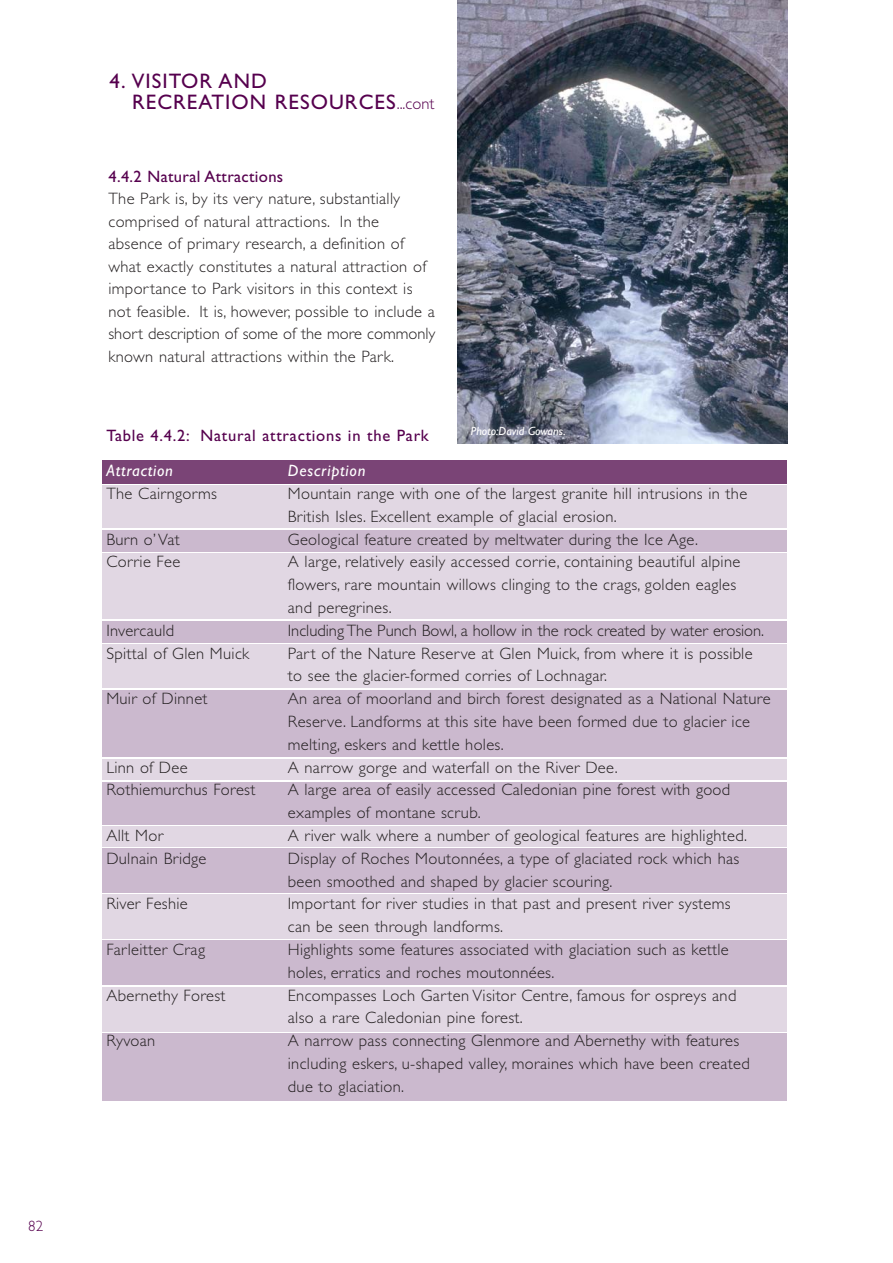
<style>
.page{position:relative;width:893px;height:1263px;background:#fff}
.page>*{position:absolute;margin:0;border:0;box-sizing:border-box;transform-origin:0 0}
.t1{font:21px/21px "Gill Sans";letter-spacing:.05em;color:#56004e}
.t2{font:300 16.5px/22.8px "Gill Sans";letter-spacing:.02em;color:#231f20}
.t3{font:300 16.5px "Gill Sans";color:#231f20}
.t4{font:16.5px "Gill Sans";letter-spacing:.045em;color:#56004e}
.t5{font:16.5px "Gill Sans";letter-spacing:.02em;color:#56004e}
.t6{font:italic 16.5px "Gill Sans";letter-spacing:.045em;color:#fff}
.t7{font:300 15px "Gill Sans";color:#56004e}
.t8{font:italic 12px "Gill Sans";color:#fff}
.s1{font-weight:300;font-size:16.5px}
</style>
<div class="page">
<img style="left:458px;top:0;width:329px;height:444px">
<div style="left:102px;top:485px;width:685px;height:21px;background:#e1d7e3"></div>
<div style="left:102px;top:460px;width:685px;height:23px;background:#7a4476"></div>
<div style="left:102px;top:530px;width:685px;height:21px;background:#cbb9ce"></div>
<div style="left:102px;top:503px;width:685px;height:24px;background:#e1d7e3"></div>
<div style="left:102px;top:575px;width:685px;height:21px;background:#e1d7e3"></div>
<div style="left:102px;top:553px;width:685px;height:25px;background:#e1d7e3"></div>
<div style="left:102px;top:621px;width:685px;height:22px;background:#cbb9ce"></div>
<div style="left:102px;top:592px;width:685px;height:27px;background:#e1d7e3"></div>
<div style="left:102px;top:666px;width:685px;height:22px;background:#e1d7e3"></div>
<div style="left:102px;top:644px;width:685px;height:25px;background:#e1d7e3"></div>
<div style="left:102px;top:690px;width:685px;height:66px;background:#cbb9ce"></div>
<div style="left:102px;top:782px;width:685px;height:42px;background:#cbb9ce"></div>
<div style="left:102px;top:759px;width:685px;height:20px;background:#e1d7e3"></div>
<div style="left:102px;top:826px;width:685px;height:20px;background:#e1d7e3"></div>
<div style="left:102px;top:849px;width:685px;height:44px;background:#cbb9ce"></div>
<div style="left:102px;top:895px;width:685px;height:44px;background:#e1d7e3"></div>
<div style="left:102px;top:941px;width:685px;height:44px;background:#cbb9ce"></div>
<div style="left:102px;top:987px;width:685px;height:45px;background:#e1d7e3"></div>
<div style="left:102px;top:1033px;width:685px;height:67px;background:#cbb9ce"></div>
<p class="t7" style="left:28px;top:1220px;width:16px">82</p>
<p class="t1" style="left:132px;top:73px;width:304px;text-indent:-22px">4. VISITOR AND<br>RECREATION RESOURCES<span class="s1">...cont</span></p>
<p class="t5" style="left:108px;top:170px;width:176px">4.4.2 Natural Attractions</p>
<p class="t2" style="left:108px;top:189px;width:328px">The Park is, by its very nature, substantially comprised of natural attractions. In the absence of primary research, a definition of what exactly constitutes a natural attraction of importance to Park visitors in this context is not feasible. It is, however, possible to include a short description of some of the more commonly known natural attractions within the Park.</p>
<p class="t8" style="left:471px;top:427px;width:96px">Photo:David Gowans.</p>
<p class="t4" style="left:106px;top:430px;width:324px">Table 4.4.2: Natural attractions in the Park</p>
<p class="t6" style="left:106px;top:465px;width:68px">Attraction</p>
<p class="t6" style="left:288px;top:465px;width:79px">Description</p>
<p class="t2" style="left:106px;top:484px;width:112px">The Cairngorms</p>
<p class="t2" style="left:288px;top:484px;width:461px">Mountain range with one of the largest granite hill intrusions in the<br>British Isles. Excellent example of glacial erosion.</p>
<p class="t2" style="left:106px;top:529px;width:75px">Burn o’Vat</p>
<p class="t2" style="left:288px;top:529px;width:412px">Geological feature created by meltwater during the Ice Age.</p>
<p class="t2" style="left:106px;top:552px;width:75px">Corrie Fee</p>
<p class="t2" style="left:288px;top:552px;width:454px">A large, relatively easily accessed corrie, containing beautiful alpine flowers, rare mountain willows clinging to the crags, golden eagles and peregrines.</p>
<p class="t2" style="left:106px;top:621px;width:69px">Invercauld</p>
<p class="t3" style="left:288px;top:624px;width:478px">Including The Punch Bowl, a hollow in the rock created by water erosion.</p>
<p class="t2" style="left:106px;top:643px;width:144px">Spittal of Glen Muick</p>
<p class="t2" style="left:288px;top:643px;width:466px">Part of the Nature Reserve at Glen Muick, from where it is possible to see the glacier-formed corries of Lochnagar.</p>
<p class="t2" style="left:106px;top:689px;width:103px">Muir of Dinnet</p>
<p class="t2" style="left:288px;top:689px;width:484px">An area of moorland and birch forest designated as a National Nature<br>Reserve. Landforms at this site have been formed due to glacier ice melting, eskers and kettle holes.</p>
<p class="t2" style="left:106px;top:757px;width:83px">Linn of Dee</p>
<p class="t2" style="left:288px;top:757px;width:331px">A narrow gorge and waterfall on the River Dee.</p>
<p class="t2" style="left:106px;top:780px;width:151px">Rothiemurchus Forest</p>
<p class="t2" style="left:288px;top:780px;width:444px">A large area of easily accessed Caledonian pine forest with good examples of montane scrub.</p>
<p class="t2" style="left:106px;top:826px;width:58px">Allt Mor</p>
<p class="t2" style="left:288px;top:826px;width:461px">A river walk where a number of geological features are highlighted.</p>
<p class="t2" style="left:106px;top:849px;width:102px">Dulnain Bridge</p>
<p class="t2" style="left:288px;top:849px;width:453px">Display of Roches Moutonnées, a type of glaciated rock which has been smoothed and shaped by glacier scouring.</p>
<p class="t2" style="left:106px;top:894px;width:83px">River Feshie</p>
<p class="t2" style="left:288px;top:894px;width:444px">Important for river studies in that past and present river systems can be seen through landforms.</p>
<p class="t2" style="left:106px;top:940px;width:100px">Farleitter Crag</p>
<p class="t2" style="left:288px;top:940px;width:442px">Highlights some features associated with glaciation such as kettle holes, erratics and roches moutonnées.</p>
<p class="t2" style="left:106px;top:985px;width:121px">Abernethy Forest</p>
<p class="t2" style="left:288px;top:985px;width:450px">Encompasses Loch Garten Visitor Centre, famous for ospreys and also a rare Caledonian pine forest.</p>
<p class="t2" style="left:106px;top:1031px;width:50px">Ryvoan</p>
<p class="t2" style="left:288px;top:1031px;width:463px">A narrow pass connecting Glenmore and Abernethy with features including eskers, u-shaped valley, moraines which have been created due to glaciation.</p>
</div>
